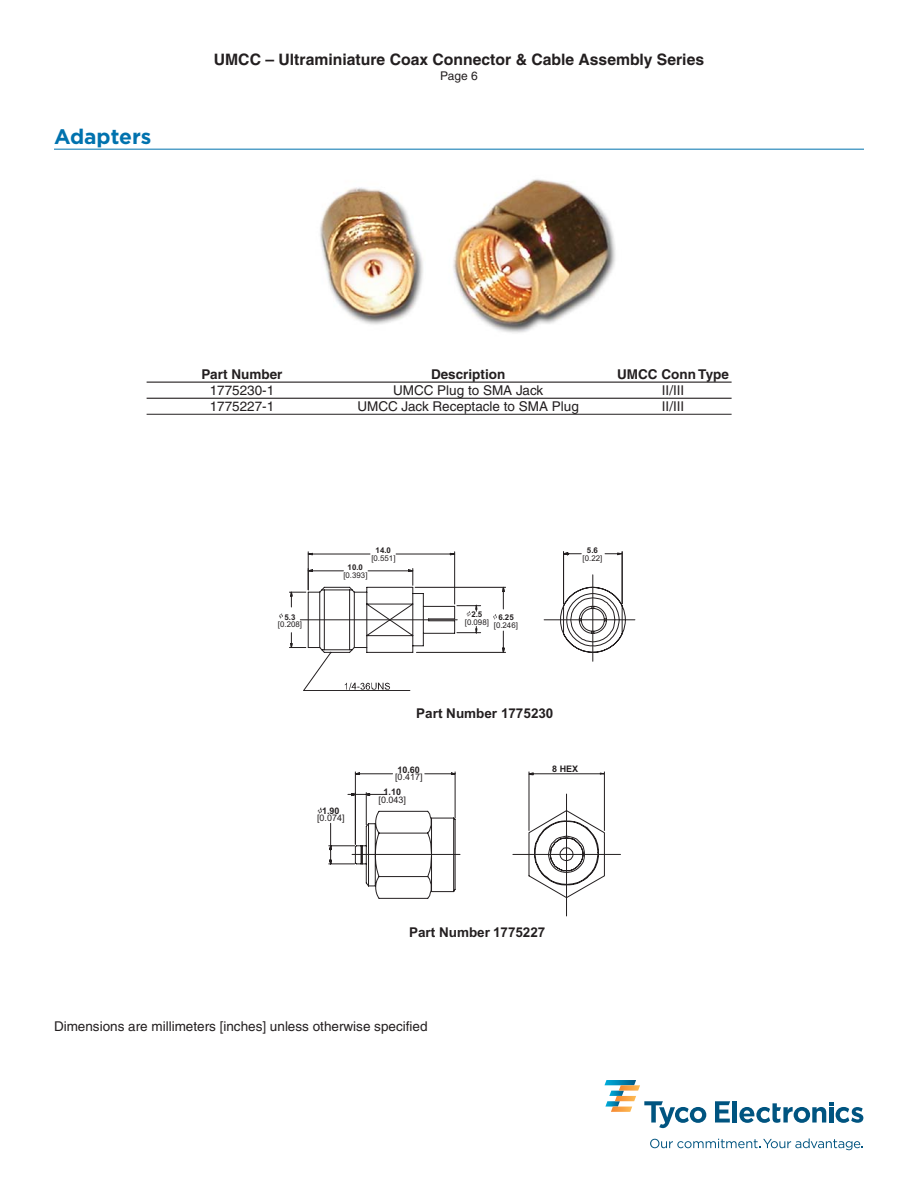
<style>
.page{position:relative;width:918px;height:1188px;background:#fff}
.page>*{position:absolute;margin:0;border:0;box-sizing:border-box;transform-origin:0 0}
.t1{font:700 21px "Gotham";color:#0072ae}
.t2{font:700 15.75px "Helvetica";color:#231f20}
.t3{font:13.5px "Helvetica";color:#231f20}
.t4{font:700 13.5px "Arial";color:#231f20}
.t5{font:700 13.5px "Helvetica";color:#231f20}
.t6{font:12px "Helvetica";color:#231f20}
.t7{font:9px "Arial";color:#231f20}
.t8{font:700 9px "Arial";color:#231f20}
.t9{font:7.95px "Arial";color:#231f20}
.t10{font:700 7.95px "Arial";color:#231f20}
</style>
<div class="page">
<hr style="left:54px;top:149px;width:810px;height:1px;background:#0072ae">
<img style="left:320px;top:179px;width:296px;height:154px">
<svg style="left:715px;top:1101px;width:15px;height:22px"></svg>
<hr style="left:733px;top:1101px;width:4px;height:22px;background:#005480">
<svg style="left:739px;top:1102px;width:124px;height:21px"></svg>
<svg style="left:650px;top:1138px;width:213px;height:12px"></svg>
<svg style="left:604px;top:1080px;width:102px;height:48px"></svg>
<hr style="left:147px;top:382px;width:585px;height:1px;background:#231f20">
<hr style="left:147px;top:398px;width:585px;height:1px;background:#231f20">
<hr style="left:147px;top:414px;width:585px;height:1px;background:#231f20">
<hr style="left:544px;top:619px;width:91px;height:1px;background:#231f20">
<svg style="left:289px;top:551px;width:337px;height:140px"></svg>
<svg style="left:279px;top:613px;width:4px;height:6px"></svg>
<hr style="left:513px;top:854px;width:108px;height:1px;background:#231f20">
<hr style="left:566px;top:794px;width:1px;height:122px;background:#231f20">
<svg style="left:328px;top:771px;width:281px;height:128px"></svg>
<svg style="left:318px;top:808px;width:4px;height:6px"></svg>
<h1 class="t1" style="left:54px;top:129px;width:99px">Adapters</h1>
<p class="t2" style="left:214px;top:54px;width:492px">UMCC – Ultraminiature Coax Connector &amp; Cable Assembly Series</p>
<p class="t6" style="left:440px;top:72px;width:39px">Page 6</p>
<p class="t5" style="left:202px;top:369px;width:82px">Part Number</p>
<p class="t5" style="left:431px;top:369px;width:76px">Description</p>
<p class="t5" style="left:617px;top:369px;width:113px">UMCC Conn Type</p>
<p class="t3" style="left:210px;top:385px;width:66px">1775230-1</p>
<p class="t3" style="left:393px;top:385px;width:152px">UMCC Plug to SMA Jack</p>
<p class="t3" style="left:662px;top:385px;width:24px">II/III</p>
<p class="t3" style="left:210px;top:401px;width:66px">1775227-1</p>
<p class="t3" style="left:357px;top:401px;width:223px">UMCC Jack Receptacle to SMA Plug</p>
<p class="t3" style="left:662px;top:401px;width:24px">II/III</p>
<p class="t10" style="left:284px;top:612px;width:12px">5.3</p>
<p class="t9" style="left:278px;top:620px;width:26px">[0.208]</p>
<p class="t10" style="left:376px;top:545px;width:17px">14.0</p>
<p class="t9" style="left:371px;top:553px;width:26px">[0.551]</p>
<p class="t10" style="left:348px;top:563px;width:17px">10.0</p>
<p class="t9" style="left:343px;top:571px;width:26px">[0.393]</p>
<p class="t10" style="left:471px;top:610px;width:12px">2.5</p>
<p class="t9" style="left:465px;top:618px;width:26px">[0.098]</p>
<p class="t10" style="left:498px;top:612px;width:17px">6.25</p>
<p class="t9" style="left:494px;top:620px;width:26px">[0.246]</p>
<p class="t10" style="left:587px;top:545px;width:12px">5.6</p>
<p class="t9" style="left:583px;top:553px;width:21px">[0.22]</p>
<p class="t8" style="left:322px;top:806px;width:19px">1.90</p>
<p class="t7" style="left:317px;top:813px;width:29px">[0.074]</p>
<p class="t4" style="left:416px;top:706px;width:139px">Part Number 1775230</p>
<p class="t8" style="left:397px;top:764px;width:24px">10.60</p>
<p class="t7" style="left:395px;top:772px;width:29px">[0.417]</p>
<p class="t8" style="left:384px;top:787px;width:19px">1.10</p>
<p class="t7" style="left:379px;top:794px;width:29px">[0.043]</p>
<p class="t8" style="left:552px;top:764px;width:28px">8 HEX</p>
<p class="t4" style="left:409px;top:924px;width:137px">Part Number 1775227</p>
<p class="t3" style="left:54px;top:1021px;width:375px">Dimensions are millimeters [inches] unless otherwise specified</p>
</div>
